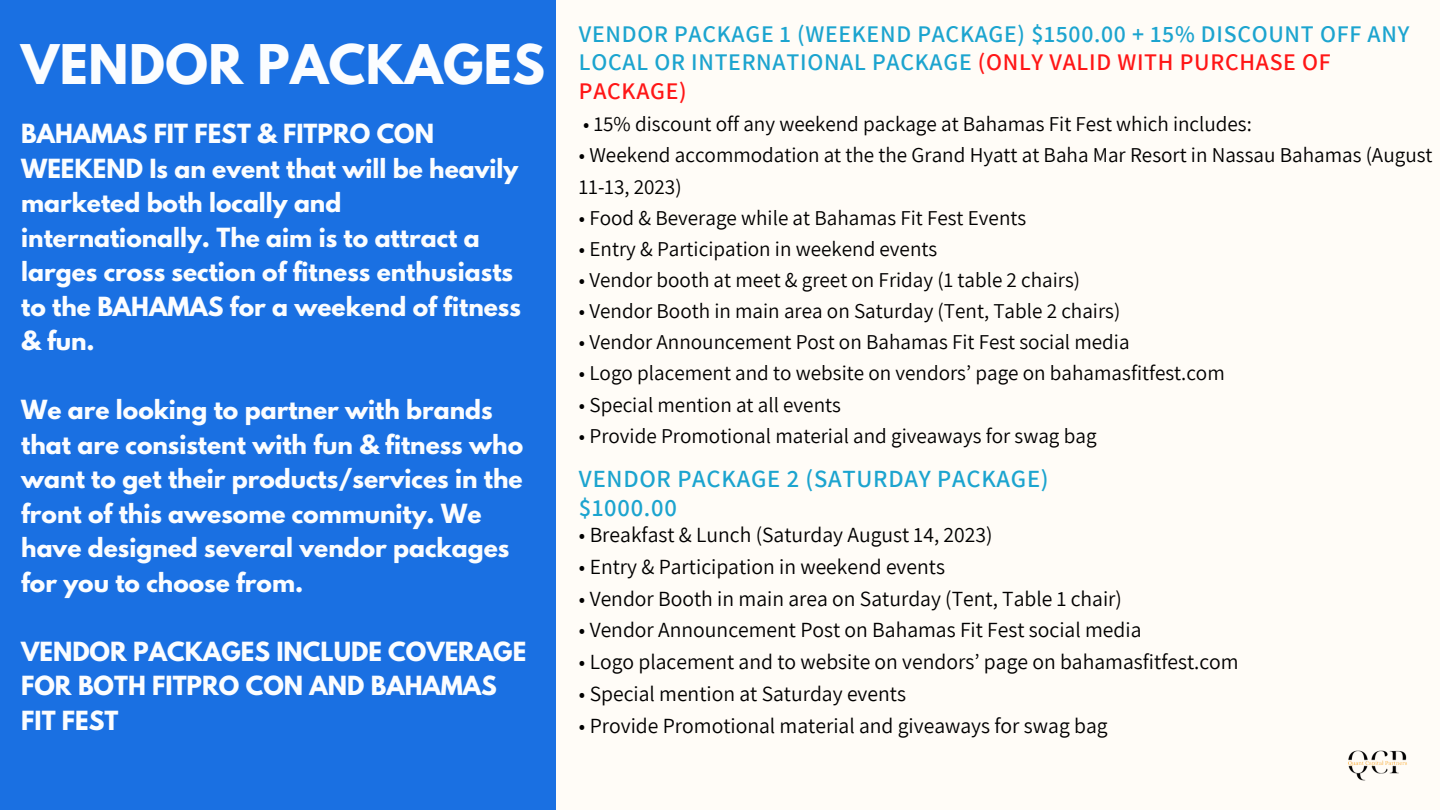
<style>
.page{position:relative;width:1440px;height:810px;background:#fffcf7}
.page>*{position:absolute;margin:0;border:0;box-sizing:border-box;transform-origin:0 0}
.t1{font:700 48.4px "League Spartan";letter-spacing:.01em;color:#fbfdff}
.t2{font:600 24.6px/28.9px "Assistant";letter-spacing:.03em;color:#1ca4cf}
.t3{font:600 23.8px/28.5px "Assistant";letter-spacing:.03em;color:#1ca4cf}
.t4{font:700 23.4px/34.5px "League Spartan";color:#fbfdff}
.t5{font:21.6px "Assistant";color:#000}
.t6{font:21.1px/31.1px "Assistant";color:#000}
.s1{color:#ff1616}
</style>
<div class="page">
<div style="left:0;top:0;width:556px;height:810px;background:#1a70e2"></div>
<img style="left:1348px;top:750px;width:59px;height:31px">
<h1 class="t1" style="left:21px;top:41px;width:525px">VENDOR PACKAGES</h1>
<p class="t4" style="left:21px;top:120px;width:501px">BAHAMAS FIT FEST &amp; FITPRO CON<br>WEEKEND Is an event that will be heavily marketed both locally and internationally. The aim is to attract a larges cross section of fitness enthusiasts to the BAHAMAS for a weekend of fitness &amp; fun.</p>
<p class="t4" style="left:21px;top:396px;width:503px">We are looking to partner with brands that are consistent with fun &amp; fitness who want to get their products/services in the front of this awesome community. We have designed several vendor packages for you to choose from.</p>
<p class="t4" style="left:21px;top:637px;width:507px">VENDOR PACKAGES INCLUDE COVERAGE<br>FOR BOTH FITPRO CON AND BAHAMAS<br>FIT FEST</p>
<p class="t3" style="left:579px;top:19px;width:832px">VENDOR PACKAGE 1 (WEEKEND PACKAGE) $1500.00 + 15% DISCOUNT OFF ANY<br>LOCAL OR INTERNATIONAL PACKAGE <span class="s1">(ONLY VALID WITH PURCHASE OF<br>PACKAGE)</span></p>
<p class="t6" style="left:583px;top:108px;width:670px">• 15% discount off any weekend package at Bahamas Fit Fest which includes:</p>
<p class="t6" style="left:579px;top:139px;width:855px">• Weekend accommodation at the the Grand Hyatt at Baha Mar Resort in Nassau Bahamas (August<br>11-13, 2023)</p>
<p class="t6" style="left:579px;top:201px;width:449px">• Food &amp; Beverage while at Bahamas Fit Fest Events</p>
<p class="t6" style="left:579px;top:233px;width:360px">• Entry &amp; Participation in weekend events</p>
<p class="t6" style="left:579px;top:264px;width:503px">• Vendor booth at meet &amp; greet on Friday (1 table 2 chairs)</p>
<p class="t6" style="left:579px;top:295px;width:543px">• Vendor Booth in main area on Saturday (Tent, Table 2 chairs)</p>
<p class="t6" style="left:579px;top:326px;width:552px">• Vendor Announcement Post on Bahamas Fit Fest social media</p>
<p class="t6" style="left:579px;top:357px;width:647px">• Logo placement and to website on vendors’ page on bahamasfitfest.com</p>
<p class="t6" style="left:579px;top:388px;width:263px">• Special mention at all events</p>
<p class="t6" style="left:579px;top:419px;width:519px">• Provide Promotional material and giveaways for swag bag</p>
<p class="t2" style="left:579px;top:463px;width:471px">VENDOR PACKAGE 2 (SATURDAY PACKAGE) $1000.00</p>
<p class="t5" style="left:579px;top:520px;width:415px">• Breakfast &amp; Lunch (Saturday August 14, 2023)</p>
<p class="t5" style="left:579px;top:552px;width:368px">• Entry &amp; Participation in weekend events</p>
<p class="t5" style="left:579px;top:583px;width:545px">• Vendor Booth in main area on Saturday (Tent, Table 1 chair)</p>
<p class="t5" style="left:579px;top:615px;width:564px">• Vendor Announcement Post on Bahamas Fit Fest social media</p>
<p class="t5" style="left:579px;top:647px;width:661px">• Logo placement and to website on vendors’ page on bahamasfitfest.com</p>
<p class="t5" style="left:579px;top:679px;width:329px">• Special mention at Saturday events</p>
<p class="t5" style="left:579px;top:711px;width:530px">• Provide Promotional material and giveaways for swag bag</p>
</div>
